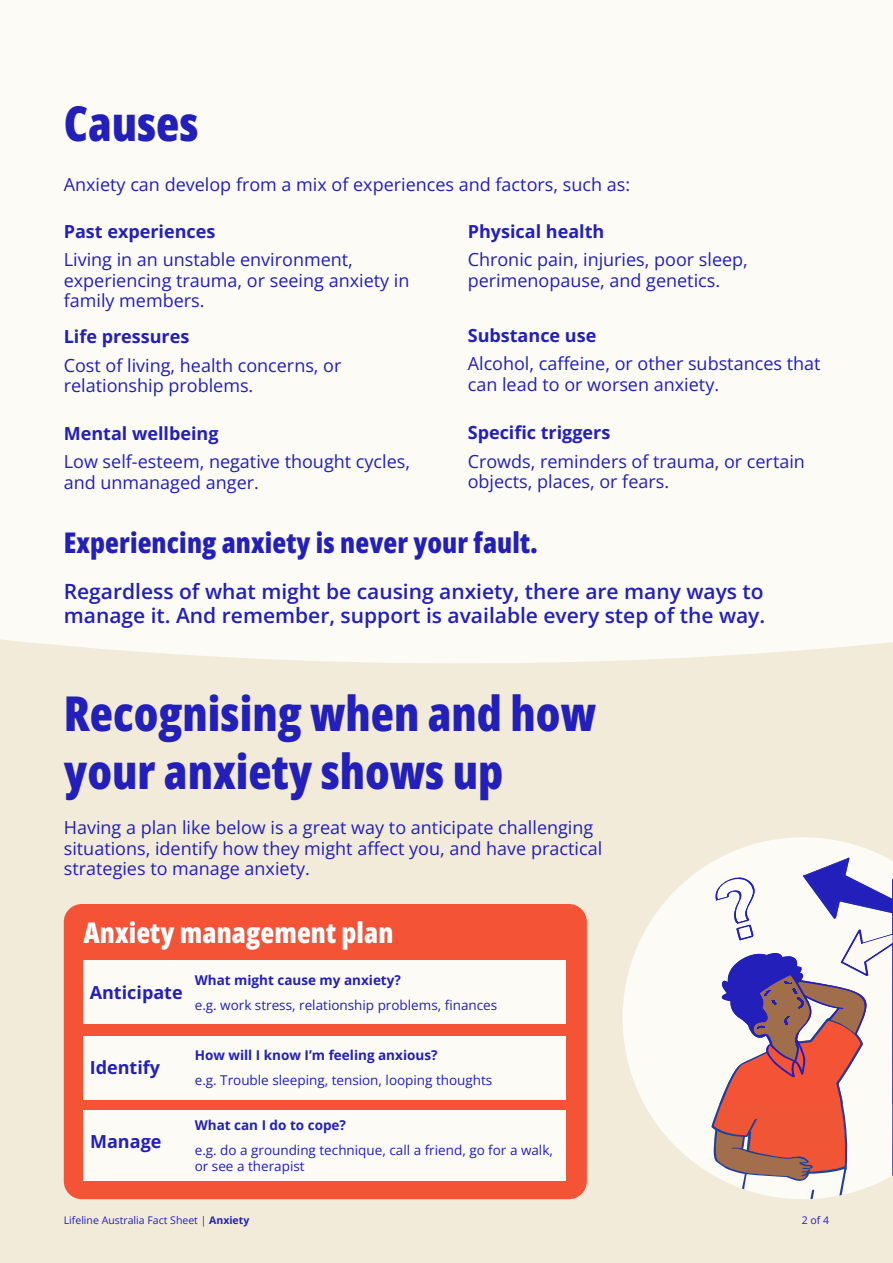
<style>
.page{position:relative;width:893px;height:1263px;background:#fff}
.page>*{position:absolute;margin:0;border:0;box-sizing:border-box;transform-origin:0 0}
._02_Sub_Section_Heading{font:800 48px/57.6px "Open Sans Condensed";color:#221fbb}
._02_H2{font:800 28.5px "Open Sans Condensed";letter-spacing:.005em;color:#221fbb}
._02_H2-2{font:800 28.5px "Open Sans Condensed";letter-spacing:.005em;color:#fff}
._04_Intro{font:600 21px/24px "Open Sans";color:#221fbb}
._00_Body{font:18px/20.2px "Open Sans";color:#221fbb}
._00_Body_Bold{font:700 18px "Open Sans";color:#221fbb}
._07_Legends{font:13.5px/16.5px "Open Sans";color:#221fbb}
._07_Legends_bold{font:700 13.5px "Open Sans";color:#221fbb}
._00_Body-2{font:10.5px "Open Sans";color:#221fbb}
.s1{font-weight:700}
</style>
<div class="page">
<div style="left:0;top:525px;width:893px;height:738px;background:#f3ebd9"></div>
<div style="left:0;top:525px;width:893px;height:139px;background:#fcfbf6"></div>
<svg style="left:623px;top:837px;width:261px;height:337px;fill:#fcfbf6"></svg>
<svg style="left:711px;top:857px;width:182px;height:342px;background:#d1acb3"></svg>
<div style="left:64px;top:904px;width:523px;height:295px;background:#f45336;border-radius:18px"></div>
<div style="left:83px;top:961px;width:483px;height:63px;background:#fcfbf6"></div>
<div style="left:83px;top:1036px;width:483px;height:63px;background:#fcfbf6"></div>
<div style="left:83px;top:1110px;width:483px;height:70px;background:#fcfbf6"></div>
<p class="_02_Sub_Section_Heading" style="left:64px;top:93px;width:136px">Causes</p>
<p class="_00_Body" style="left:64px;top:173px;width:568px">Anxiety can develop from a mix of experiences and factors, such as:</p>
<p class="_00_Body_Bold" style="left:64px;top:218px;width:153px">Past experiences</p>
<p class="_00_Body" style="left:64px;top:249px;width:347px">Living in an unstable environment, experiencing trauma, or seeing anxiety in family members.</p>
<p class="_00_Body_Bold" style="left:64px;top:324px;width:127px">Life pressures</p>
<p class="_00_Body" style="left:64px;top:355px;width:279px">Cost of living, health concerns, or relationship problems.</p>
<p class="_00_Body_Bold" style="left:64px;top:420px;width:156px">Mental wellbeing</p>
<p class="_00_Body" style="left:64px;top:451px;width:348px">Low self-esteem, negative thought cycles, and unmanaged anger.</p>
<p class="_00_Body_Bold" style="left:468px;top:218px;width:138px">Physical health</p>
<p class="_00_Body" style="left:468px;top:249px;width:282px">Chronic pain, injuries, poor sleep, perimenopause, and genetics.</p>
<p class="_00_Body_Bold" style="left:468px;top:322px;width:130px">Substance use</p>
<p class="_00_Body" style="left:468px;top:353px;width:354px">Alcohol, caffeine, or other substances that can lead to or worsen anxiety.</p>
<p class="_00_Body_Bold" style="left:468px;top:420px;width:144px">Specific triggers</p>
<p class="_00_Body" style="left:468px;top:451px;width:339px">Crowds, reminders of trauma, or certain objects, places, or fears.</p>
<p class="_02_H2" style="left:64px;top:522px;width:476px">Experiencing anxiety is never your fault.</p>
<p class="_04_Intro" style="left:64px;top:579px;width:703px">Regardless of what might be causing anxiety, there are many ways to manage it. And remember, support is available every step of the way.</p>
<p class="_02_Sub_Section_Heading" style="left:64px;top:684px;width:534px">Recognising when and how your anxiety shows up</p>
<p class="_00_Body" style="left:64px;top:817px;width:540px">Having a plan like below is a great way to anticipate challenging situations, identify how they might affect you, and have practical strategies to manage anxiety.</p>
<p class="_02_H2-2" style="left:83px;top:911px;width:312px">Anxiety management plan</p>
<p class="_00_Body_Bold" style="left:90px;top:980px;width:95px">Anticipate</p>
<p class="_07_Legends_bold" style="left:195px;top:970px;width:208px">What might cause my anxiety?</p>
<p class="_07_Legends" style="left:195px;top:996px;width:304px">e.g. work stress, relationship problems, finances</p>
<p class="_00_Body_Bold" style="left:90px;top:1055px;width:72px">Identify</p>
<p class="_00_Body_Bold" style="left:90px;top:1129px;width:73px">Manage</p>
<p class="_07_Legends_bold" style="left:195px;top:1045px;width:244px">How will I know I’m feeling anxious?</p>
<p class="_07_Legends" style="left:195px;top:1071px;width:299px">e.g. Trouble sleeping, tension, looping thoughts</p>
<p class="_07_Legends_bold" style="left:195px;top:1115px;width:153px">What can I do to cope?</p>
<p class="_07_Legends" style="left:195px;top:1141px;width:360px">e.g. do a grounding technique, call a friend, go for a walk, or see a therapist</p>
<p class="_00_Body-2" style="left:64px;top:1213px;width:187px">Lifeline Australia Fact Sheet | <span class="s1">Anxiety</span></p>
<p class="_00_Body-2" style="left:802px;top:1213px;width:29px">2 of 4</p>
</div>
